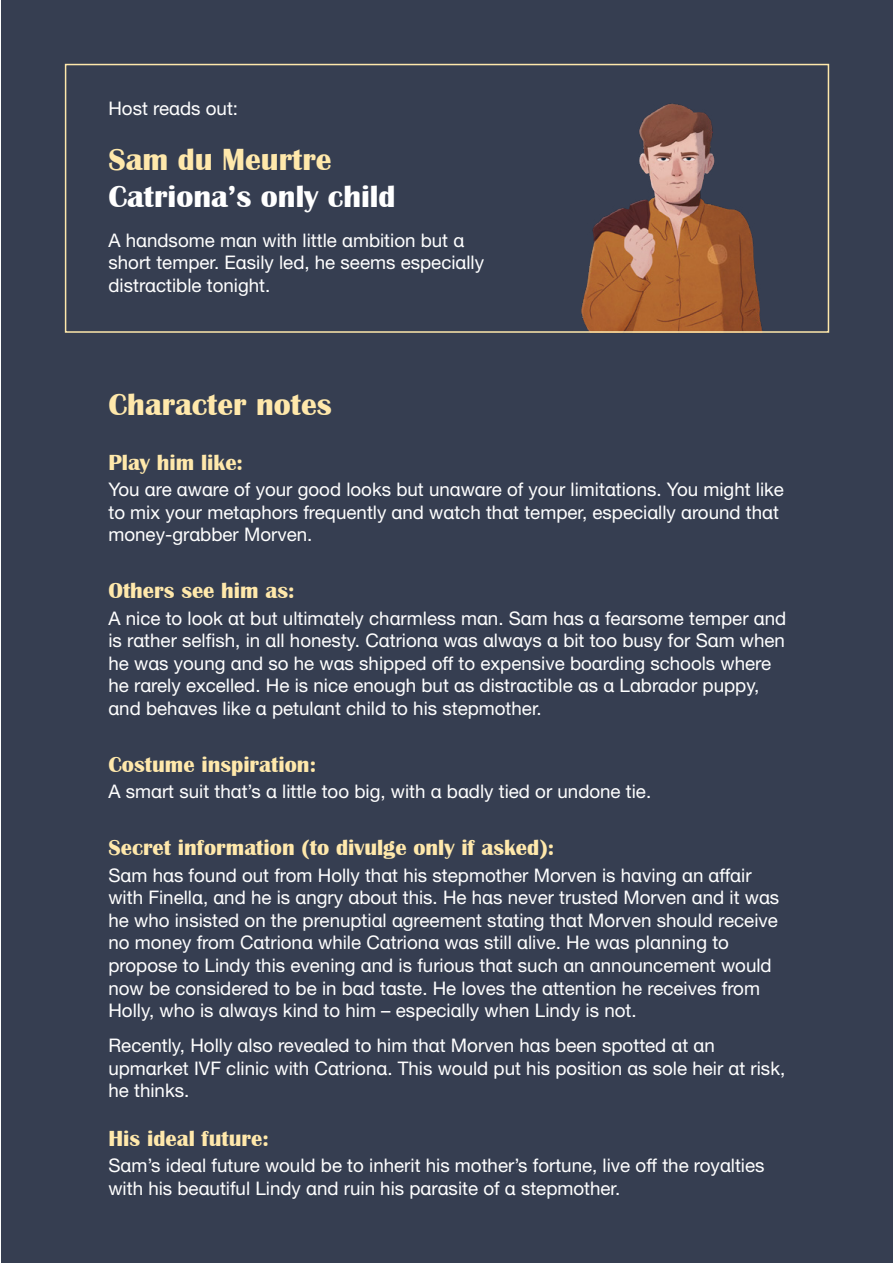
<style>
.page{position:relative;width:893px;height:1263px;background:#fff}
.page>*{position:absolute;margin:0;border:0;box-sizing:border-box;transform-origin:0 0}
.t1{font:700 31.5px "Britannic";color:#ffe8ab}
.t2{font:700 31.5px "Britannic";color:#fff}
.t3{font:700 22.5px "Britannic";color:#ffe8ab}
.t4{font:18.75px/22.5px "Helvetica Neue Alta LT Std";color:#fff}
</style>
<div class="page">
<div style="left:1px;top:0;width:891px;height:1263px;background:#363e51"></div>
<img style="left:581px;top:103px;width:181px;height:227px">
<div style="left:65px;top:64px;width:764px;height:269px;border:2px solid #ffe8ab"></div>
<p class="t4" style="left:108px;top:97px;width:131px">Host reads out:</p>
<h1 class="t1" style="left:108px;top:141px;width:225px">Sam du Meurtre</h1>
<h1 class="t2" style="left:108px;top:179px;width:289px">Catriona’s only child</h1>
<p class="t4" style="left:108px;top:229px;width:377px">A handsome man with little ambition but a short temper. Easily led, he seems especially distractible tonight.</p>
<h1 class="t1" style="left:108px;top:387px;width:225px">Character notes</h1>
<p class="t3" style="left:108px;top:449px;width:136px">Play him like:</p>
<p class="t4" style="left:108px;top:478px;width:677px">You are aware of your good looks but unaware of your limitations. You might like to mix your metaphors frequently and watch that temper, especially around that money-grabber Morven.</p>
<p class="t3" style="left:108px;top:578px;width:188px">Others see him as:</p>
<p class="t4" style="left:108px;top:607px;width:679px">A nice to look at but ultimately charmless man. Sam has a fearsome temper and is rather selfish, in all honesty. Catriona was always a bit too busy for Sam when he was young and so he was shipped off to expensive boarding schools where he rarely excelled. He is nice enough but as distractible as a Labrador puppy, and behaves like a petulant child to his stepmother.</p>
<p class="t3" style="left:108px;top:751px;width:209px">Costume inspiration:</p>
<p class="t4" style="left:108px;top:780px;width:544px">A smart suit that’s a little too big, with a badly tied or undone tie.</p>
<p class="t3" style="left:108px;top:835px;width:447px">Secret information (to divulge only if asked):</p>
<p class="t4" style="left:108px;top:864px;width:672px">Sam has found out from Holly that his stepmother Morven is having an affair with Finella, and he is angry about this. He has never trusted Morven and it was he who insisted on the prenuptial agreement stating that Morven should receive no money from Catriona while Catriona was still alive. He was planning to propose to Lindy this evening and is furious that such an announcement would now be considered to be in bad taste. He loves the attention he receives from Holly, who is always kind to him – especially when Lindy is not.</p>
<p class="t4" style="left:108px;top:1034px;width:678px">Recently, Holly also revealed to him that Morven has been spotted at an upmarket IVF clinic with Catriona. This would put his position as sole heir at risk, he thinks.</p>
<p class="t3" style="left:108px;top:1125px;width:162px">His ideal future:</p>
<p class="t4" style="left:108px;top:1154px;width:658px">Sam’s ideal future would be to inherit his mother’s fortune, live off the royalties with his beautiful Lindy and ruin his parasite of a stepmother.</p>
</div>
